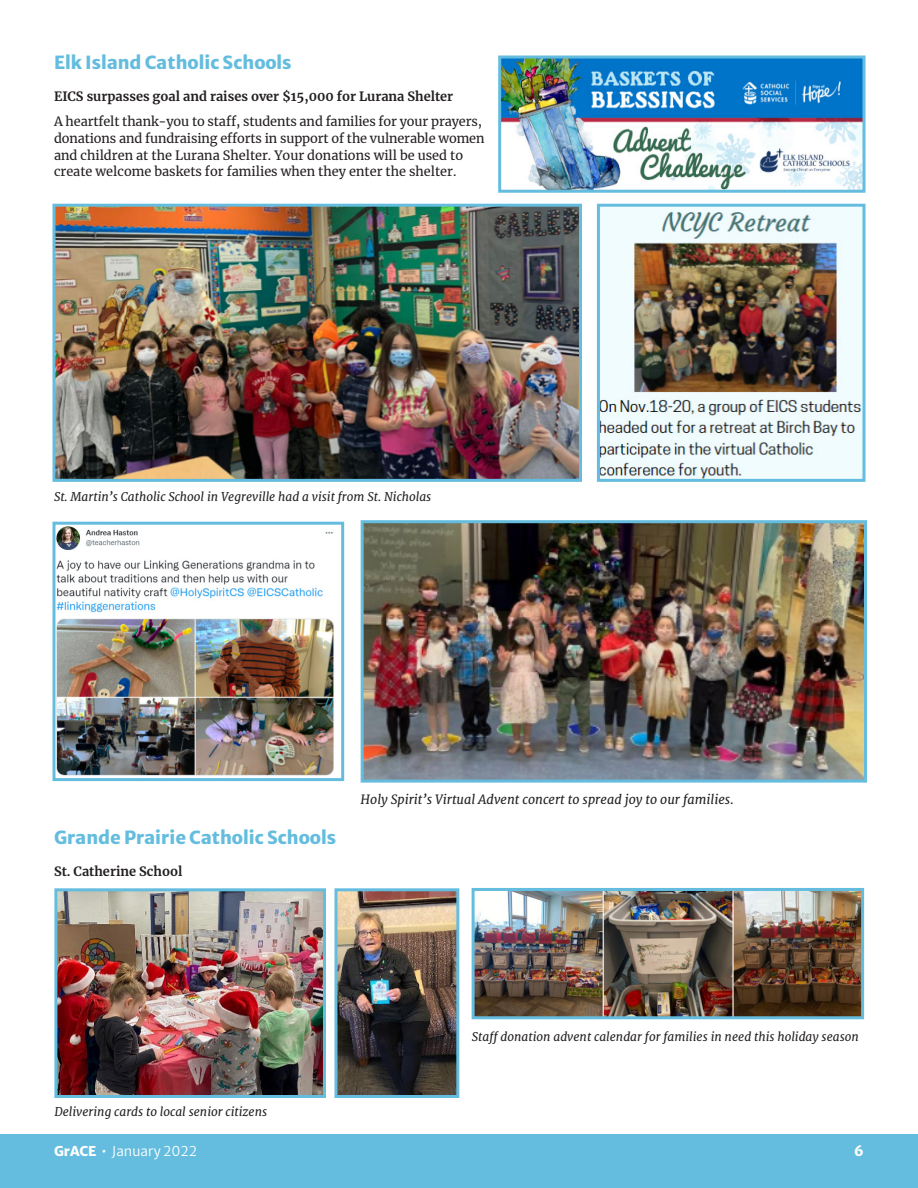
<style>
.page{position:relative;width:918px;height:1188px;background:#fff}
.page>*{position:absolute;margin:0;border:0;box-sizing:border-box;transform-origin:0 0}
.Subheadings{font:800 18px "Merriweather Sans";color:#64bdde}
.Titles{font:13.5px "Merriweather Sans";color:#fff}
.Titles-2{font:800 13.5px "Merriweather Sans";color:#fff}
.Single_Column_Paragr{font:12.75px/16.8px "Merriweather";letter-spacing:-.01em;color:#231f20}
.Single_Column_Paragr-2{font:700 12.75px "Merriweather";color:#231f20}
.Single_Column_Paragr-3{font:italic 12.75px "Merriweather";color:#231f20}
.Single_Column_Paragr-4{font:italic 12px "Merriweather";color:#231f20}
.s1{font-weight:800}
.s2{font-weight:700;font-style:italic}
</style>
<div class="page">
<div style="left:0;top:1134px;width:918px;height:54px;background:#64bdde"></div>
<img style="left:502px;top:60px;width:360px;height:129px">
<div style="left:498px;top:56px;width:368px;height:137px;border:3px solid #64bdde"></div>
<img style="left:601px;top:208px;width:261px;height:270px">
<div style="left:597px;top:204px;width:269px;height:278px;border:3px solid #64bdde"></div>
<img style="left:56px;top:208px;width:522px;height:270px">
<div style="left:52px;top:204px;width:530px;height:278px;border:3px solid #64bdde"></div>
<img style="left:56px;top:526px;width:278px;height:250px">
<div style="left:52px;top:522px;width:292px;height:259px;border:3px solid #64bdde"></div>
<img style="left:365px;top:524px;width:498px;height:255px">
<div style="left:361px;top:520px;width:506px;height:263px;border:3px solid #64bdde"></div>
<img style="left:58px;top:892px;width:264px;height:202px">
<div style="left:54px;top:888px;width:272px;height:210px;border:3px solid #64bdde"></div>
<img style="left:338px;top:892px;width:117px;height:202px">
<div style="left:334px;top:888px;width:125px;height:210px;border:3px solid #64bdde"></div>
<img style="left:476px;top:892px;width:384px;height:123px">
<div style="left:472px;top:888px;width:392px;height:131px;border:3px solid #64bdde"></div>
<p class="Subheadings" style="left:54px;top:46px;width:239px">Elk Island Catholic Schools</p>
<p class="Single_Column_Paragr-2" style="left:54px;top:87px;width:401px">EICS surpasses goal and raises over $15,000 for Lurana Shelter</p>
<p class="Single_Column_Paragr" style="left:54px;top:113px;width:432px">A heartfelt thank-you to staff, students and families for your prayers, donations and fundraising efforts in support of the vulnerable women and children at the Lurana Shelter. Your donations will be used to create welcome baskets for families when they enter the shelter.</p>
<p class="Single_Column_Paragr-4" style="left:54px;top:489px;width:379px">St. Martin’s Catholic School in Vegreville had a visit from St. Nicholas</p>
<p class="Subheadings" style="left:54px;top:822px;width:283px">Grande Prairie Catholic Schools</p>
<p class="Single_Column_Paragr-2" style="left:54px;top:862px;width:130px">St. Catherine School</p>
<p class="Single_Column_Paragr-3" style="left:361px;top:792px;width:374px">Holy Spirit’s Virtual Advent concert to spread joy to our families.</p>
<p class="Single_Column_Paragr-4" style="left:54px;top:1104px;width:214px">Delivering cards to local senior citizens</p>
<p class="Single_Column_Paragr-4" style="left:472px;top:1029px;width:389px">Staff donation advent calendar for families in need this holiday season</p>
<p class="Titles" style="left:54px;top:1140px;width:145px"><span class="s1">GrACE</span> <span class="s2">•</span> January 2022</p>
<p class="Titles-2" style="left:854px;top:1140px;width:11px">6</p>
</div>
